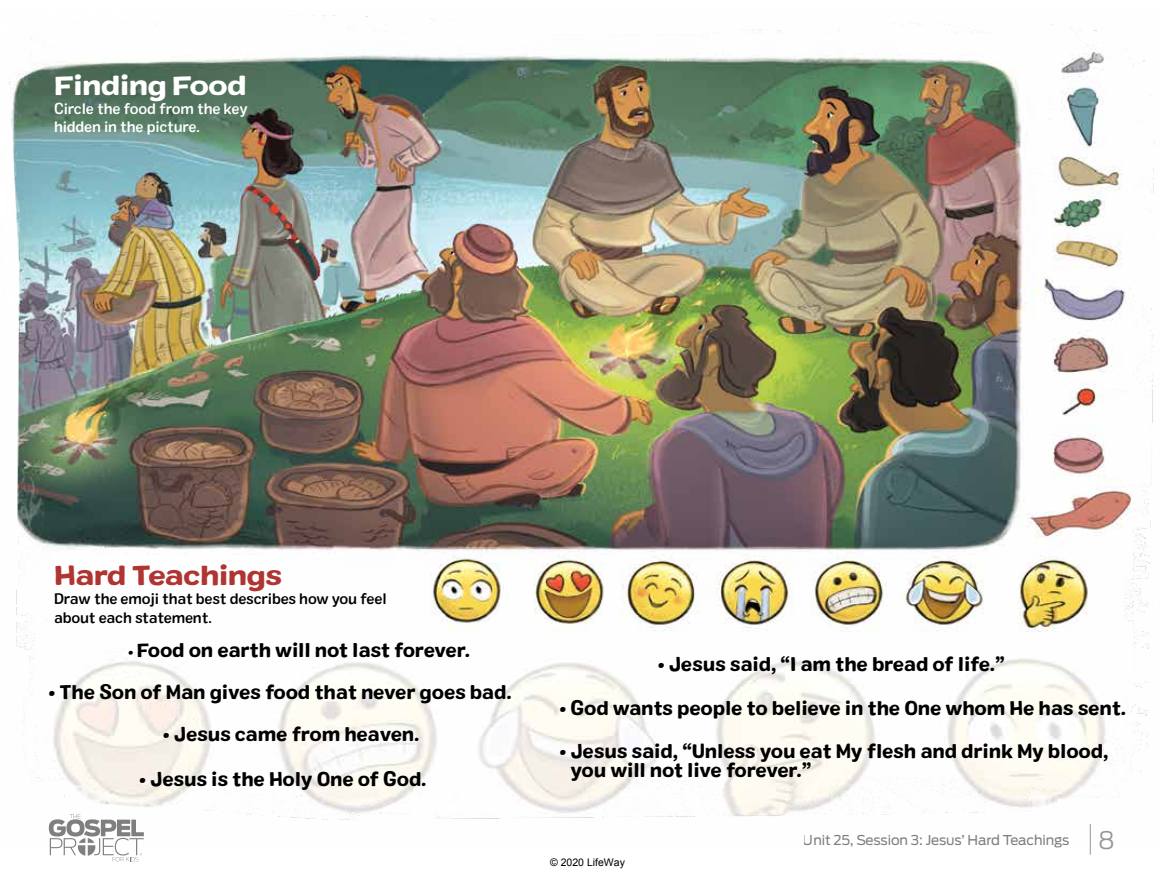
<style>
.page{position:relative;width:1175px;height:878px;background:#fff}
.page>*{position:absolute;margin:0;border:0;box-sizing:border-box;transform-origin:0 0}
.t1{font:27px "Colby Ex Bld";letter-spacing:-.03em;color:#b03532}
.t2{font:27px "Colby Ex Bld";letter-spacing:-.03em;color:#fff}
.t3{font:300 24px "Antenna";color:#939598}
.t4{font:19.5px/18.8px "Colby St Bld";letter-spacing:-.01em;color:#000}
.t5{font:15px/18.8px "Colby St Med";letter-spacing:-.01em;color:#000}
.t6{font:15px/18.8px "Colby St Med";letter-spacing:-.01em;color:#fff}
.t7{font:13.5px "Antenna";letter-spacing:-.01em;color:#000}
.t8{font:10.5px "Arial";color:#000}
.s1{font-size:15px}
</style>
<div class="page">
<img style="left:9px;top:15px;width:1146px;height:847px">
<svg style="left:49px;top:814px;width:95px;height:47px"></svg>
<hr style="left:1089px;top:824px;width:1px;height:30px;background:#939598">
<h1 class="t2" style="left:54px;top:67px;width:194px">Finding Food</h1>
<p class="t6" style="left:54px;top:99px;width:195px">Circle the food from the key hidden in the picture.</p>
<h1 class="t1" style="left:54px;top:557px;width:230px">Hard Teachings</h1>
<p class="t5" style="left:54px;top:589px;width:334px">Draw the emoji that best describes how you feel about each statement.</p>
<p class="t4" style="left:128px;top:640px;width:343px"><span class="s1">•</span> Food on earth will not last forever.</p>
<p class="t4" style="left:48px;top:683px;width:465px">• The Son of Man gives food that never goes bad.</p>
<p class="t4" style="left:163px;top:724px;width:258px">• Jesus came from heaven.</p>
<p class="t4" style="left:139px;top:769px;width:289px">• Jesus is the Holy One of God.</p>
<p class="t4" style="left:657px;top:654px;width:349px">• Jesus said, “I am the bread of life.”</p>
<p class="t4" style="left:559px;top:699px;width:568px">• God wants people to believe in the One whom He has sent.</p>
<p class="t4" style="left:570px;top:741px;width:539px;text-indent:-11px">• Jesus said, “Unless you eat My flesh and drink My blood, you will not live forever.”</p>
<p class="t8" style="left:550px;top:856px;width:76px">© 2020 LifeWay</p>
<p class="t7" style="left:803px;top:831px;width:268px">Unit 25, Session 3: Jesus’ Hard Teachings</p>
<p class="t3" style="left:1098px;top:826px;width:18px">8</p>
</div>
